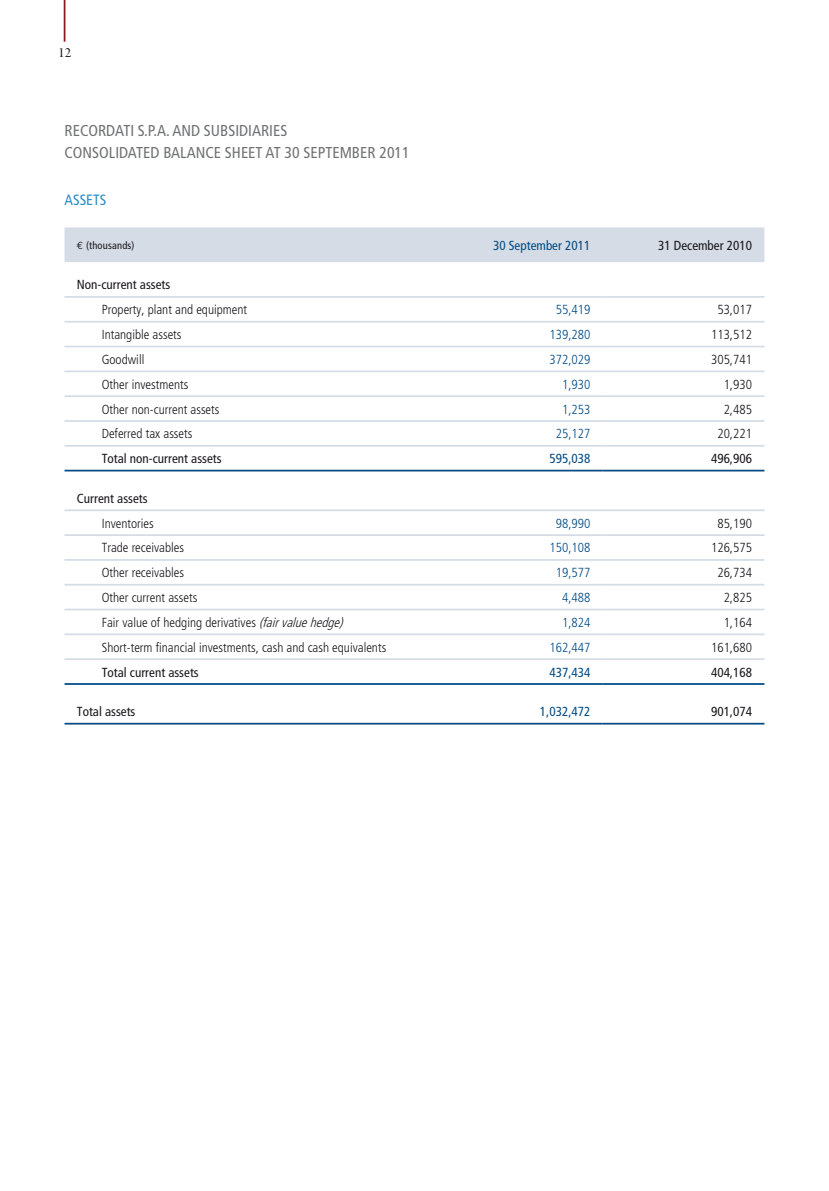
<style>
.page{position:relative;width:829px;height:1191px;background:#fff}
.page>*{position:absolute;margin:0;border:0;box-sizing:border-box;transform-origin:0 0}
.t1{font:condensed 15.75px/21.9px "Frutiger LT Std";color:#707173}
.t2{font:condensed 14.88px "Frutiger LT Std";color:#288dc8}
.t3{font:14.88px "Arno Pro Display";color:#1a171c}
.t4{font:300 condensed 13.12px "Frutiger LT Std";color:#1a171c}
.t5{font:condensed 13.12px "Frutiger LT Std";color:#1a171c}
.t6{font:300 condensed 13.12px "Frutiger LT Std";color:#004b85}
.t7{font:condensed 13.12px "Frutiger LT Std";color:#004b85}
.t8{font:condensed 10.5px "Frutiger LT Std";letter-spacing:.015em;color:#1a171c}
.s1{font-family:"Euro Mono";font-stretch:normal}
.s2{font-style:italic}
</style>
<div class="page">
<hr style="left:64px;top:0;width:1px;height:42px;background:#8d161b">
<div style="left:64px;top:227px;width:700px;height:35px;background:#d5dce5"></div>
<hr style="left:64px;top:683px;width:375px;height:2px;background:#004b85">
<hr style="left:439px;top:683px;width:163px;height:2px;background:#004b85">
<hr style="left:602px;top:683px;width:162px;height:2px;background:#004b85">
<hr style="left:64px;top:470px;width:375px;height:1px;background:#004b85">
<hr style="left:439px;top:470px;width:163px;height:1px;background:#004b85">
<hr style="left:602px;top:470px;width:162px;height:1px;background:#004b85">
<hr style="left:64px;top:723px;width:375px;height:1px;background:#004b85">
<hr style="left:439px;top:723px;width:163px;height:1px;background:#004b85">
<hr style="left:602px;top:723px;width:162px;height:1px;background:#004b85">
<hr style="left:64px;top:296px;width:375px;height:2px;background:#d5dce5">
<hr style="left:64px;top:321px;width:375px;height:1px;background:#d5dce5">
<hr style="left:64px;top:346px;width:375px;height:1px;background:#d5dce5">
<hr style="left:64px;top:370px;width:375px;height:2px;background:#d5dce5">
<hr style="left:64px;top:395px;width:375px;height:2px;background:#d5dce5">
<hr style="left:64px;top:420px;width:375px;height:2px;background:#d5dce5">
<hr style="left:439px;top:296px;width:163px;height:2px;background:#d5dce5">
<hr style="left:602px;top:296px;width:162px;height:2px;background:#d5dce5">
<hr style="left:439px;top:321px;width:163px;height:1px;background:#d5dce5">
<hr style="left:602px;top:321px;width:162px;height:1px;background:#d5dce5">
<hr style="left:439px;top:346px;width:163px;height:1px;background:#d5dce5">
<hr style="left:602px;top:346px;width:162px;height:1px;background:#d5dce5">
<hr style="left:439px;top:370px;width:163px;height:2px;background:#d5dce5">
<hr style="left:602px;top:370px;width:162px;height:2px;background:#d5dce5">
<hr style="left:439px;top:395px;width:163px;height:2px;background:#d5dce5">
<hr style="left:602px;top:395px;width:162px;height:2px;background:#d5dce5">
<hr style="left:439px;top:420px;width:163px;height:2px;background:#d5dce5">
<hr style="left:602px;top:420px;width:162px;height:2px;background:#d5dce5">
<hr style="left:64px;top:445px;width:375px;height:2px;background:#d5dce5">
<hr style="left:439px;top:445px;width:163px;height:2px;background:#d5dce5">
<hr style="left:602px;top:445px;width:162px;height:2px;background:#d5dce5">
<hr style="left:64px;top:509px;width:375px;height:2px;background:#d5dce5">
<hr style="left:439px;top:509px;width:163px;height:2px;background:#d5dce5">
<hr style="left:602px;top:509px;width:162px;height:2px;background:#d5dce5">
<hr style="left:64px;top:534px;width:375px;height:2px;background:#d5dce5">
<hr style="left:64px;top:559px;width:375px;height:2px;background:#d5dce5">
<hr style="left:64px;top:584px;width:375px;height:1px;background:#d5dce5">
<hr style="left:64px;top:608px;width:375px;height:2px;background:#d5dce5">
<hr style="left:64px;top:633px;width:375px;height:2px;background:#d5dce5">
<hr style="left:439px;top:534px;width:163px;height:2px;background:#d5dce5">
<hr style="left:602px;top:534px;width:162px;height:2px;background:#d5dce5">
<hr style="left:439px;top:559px;width:163px;height:2px;background:#d5dce5">
<hr style="left:602px;top:559px;width:162px;height:2px;background:#d5dce5">
<hr style="left:439px;top:584px;width:163px;height:1px;background:#d5dce5">
<hr style="left:602px;top:584px;width:162px;height:1px;background:#d5dce5">
<hr style="left:439px;top:608px;width:163px;height:2px;background:#d5dce5">
<hr style="left:602px;top:608px;width:162px;height:2px;background:#d5dce5">
<hr style="left:439px;top:633px;width:163px;height:2px;background:#d5dce5">
<hr style="left:602px;top:633px;width:162px;height:2px;background:#d5dce5">
<hr style="left:64px;top:658px;width:375px;height:2px;background:#d5dce5">
<hr style="left:439px;top:658px;width:163px;height:2px;background:#d5dce5">
<hr style="left:602px;top:658px;width:162px;height:2px;background:#d5dce5">
<p class="t3" style="left:58px;top:45px;width:15px">12</p>
<p class="t1" style="left:64px;top:120px;width:346px">RECORDATI S.p.A. AND SUBSIDIARIES<br>CONSOLIDATED BALANCE SHEET AT 30 SEPTEMBER 2011</p>
<p class="t2" style="left:64px;top:191px;width:42px">ASSETs</p>
<p class="t8" style="left:77px;top:239px;width:59px"><span class="s1">?</span> (thousands)</p>
<p class="t7" style="left:493px;top:237px;width:99px">30 September 2011</p>
<p class="t5" style="left:658px;top:237px;width:95px">31 December 2010</p>
<p class="t5" style="left:77px;top:277px;width:95px">Non-current assets</p>
<p class="t4" style="left:102px;top:302px;width:147px">Property, plant and equipment</p>
<p class="t6" style="left:555px;top:302px;width:36px">55,419</p>
<p class="t4" style="left:717px;top:302px;width:36px">53,017</p>
<p class="t4" style="left:102px;top:327px;width:81px">Intangible assets</p>
<p class="t6" style="left:549px;top:327px;width:42px">139,280</p>
<p class="t4" style="left:711px;top:327px;width:42px">113,512</p>
<p class="t4" style="left:102px;top:352px;width:44px">Goodwill</p>
<p class="t6" style="left:549px;top:352px;width:42px">372,029</p>
<p class="t4" style="left:711px;top:352px;width:42px">305,741</p>
<p class="t4" style="left:102px;top:377px;width:88px">Other investments</p>
<p class="t6" style="left:562px;top:377px;width:30px">1,930</p>
<p class="t4" style="left:723px;top:377px;width:30px">1,930</p>
<p class="t4" style="left:102px;top:401px;width:119px">Other non-current assets</p>
<p class="t6" style="left:562px;top:401px;width:30px">1,253</p>
<p class="t4" style="left:723px;top:401px;width:30px">2,485</p>
<p class="t4" style="left:102px;top:426px;width:92px">Deferred tax assets</p>
<p class="t6" style="left:555px;top:426px;width:36px">25,127</p>
<p class="t4" style="left:717px;top:426px;width:36px">20,221</p>
<p class="t5" style="left:102px;top:451px;width:121px">Total non-current assets</p>
<p class="t7" style="left:549px;top:451px;width:42px">595,038</p>
<p class="t5" style="left:711px;top:451px;width:42px">496,906</p>
<p class="t5" style="left:77px;top:491px;width:72px">Current assets</p>
<p class="t4" style="left:102px;top:515px;width:54px">Inventories</p>
<p class="t6" style="left:555px;top:515px;width:36px">98,990</p>
<p class="t4" style="left:717px;top:515px;width:36px">85,190</p>
<p class="t4" style="left:102px;top:540px;width:84px">Trade receivables</p>
<p class="t6" style="left:549px;top:540px;width:42px">150,108</p>
<p class="t4" style="left:711px;top:540px;width:42px">126,575</p>
<p class="t4" style="left:102px;top:565px;width:84px">Other receivables</p>
<p class="t6" style="left:555px;top:565px;width:36px">19,577</p>
<p class="t4" style="left:717px;top:565px;width:36px">26,734</p>
<p class="t4" style="left:102px;top:590px;width:97px">Other current assets</p>
<p class="t6" style="left:562px;top:590px;width:30px">4,488</p>
<p class="t4" style="left:723px;top:590px;width:30px">2,825</p>
<p class="t4" style="left:102px;top:615px;width:246px">Fair value of hedging derivatives <span class="s2">(fairvaluehedge)</span></p>
<p class="t6" style="left:562px;top:615px;width:30px">1,824</p>
<p class="t4" style="left:723px;top:615px;width:30px">1,164</p>
<p class="t4" style="left:102px;top:639px;width:286px">Short-term financial investments, cash and cash equivalents</p>
<p class="t6" style="left:549px;top:639px;width:42px">162,447</p>
<p class="t4" style="left:711px;top:639px;width:42px">161,680</p>
<p class="t5" style="left:102px;top:664px;width:98px">Total current assets</p>
<p class="t7" style="left:549px;top:664px;width:42px">437,434</p>
<p class="t5" style="left:711px;top:664px;width:42px">404,168</p>
<p class="t5" style="left:77px;top:704px;width:60px">Total assets</p>
<p class="t7" style="left:540px;top:704px;width:52px">1,032,472</p>
<p class="t5" style="left:711px;top:704px;width:42px">901,074</p>
</div>
